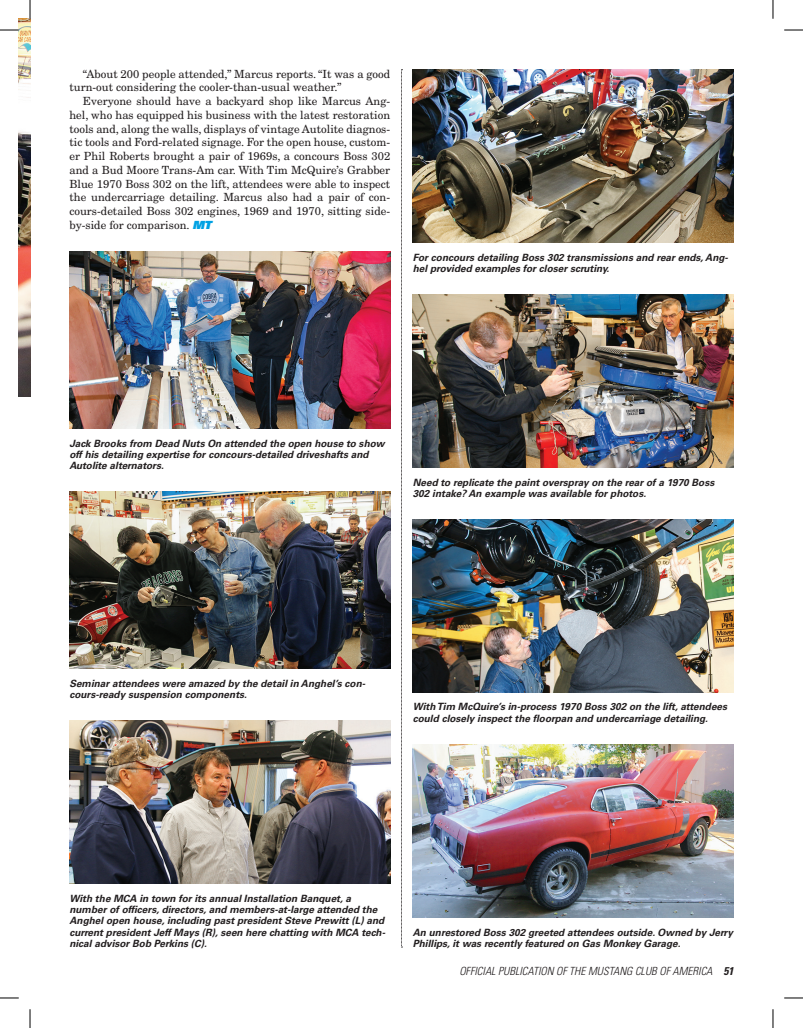
<style>
.page{position:relative;width:803px;height:1028px;background:#fff}
.page>*{position:absolute;margin:0;border:0;box-sizing:border-box;transform-origin:0 0}
.t1{font:11.25px/13.8px "New Century Schlbk LT Std";color:#231f20}
.t2{font:italic 300 condensed 11.25px "Univers LT Std";color:#231f20}
.t3{font:italic 700 10px/11.2px "Univers LT Std";color:#231f20}
.s1{font-family:"Univers LT Std X Black Obl";color:#00a1e3}
.s2{font-weight:700}
</style>
<div class="page">
<img style="left:19px;top:19px;width:11px;height:377px">
<svg style="left:401px;top:69px;width:1px;height:878px"></svg>
<img style="left:69px;top:251px;width:321px;height:177px">
<img style="left:69px;top:491px;width:321px;height:177px">
<img style="left:69px;top:720px;width:321px;height:163px">
<img style="left:412px;top:294px;width:321px;height:173px">
<img style="left:412px;top:519px;width:321px;height:173px">
<img style="left:412px;top:744px;width:321px;height:173px">
<img style="left:412px;top:69px;width:321px;height:173px">
<svg style="left:0;top:29px;width:19px;height:2px"></svg>
<svg style="left:784px;top:29px;width:18px;height:2px"></svg>
<svg style="left:0;top:997px;width:19px;height:1px"></svg>
<svg style="left:784px;top:997px;width:18px;height:1px"></svg>
<svg style="left:29px;top:0;width:2px;height:19px"></svg>
<svg style="left:29px;top:1009px;width:2px;height:19px"></svg>
<svg style="left:772px;top:0;width:1px;height:19px"></svg>
<svg style="left:772px;top:1009px;width:1px;height:19px"></svg>
<p class="t1" style="left:69px;top:67px;width:322px;text-indent:13px">“About 200 people attended,” Marcus reports. “It was a good turn-out considering the cooler-than-usual weather.”</p>
<p class="t1" style="left:69px;top:94px;width:322px;text-align:justify;text-indent:13px">Everyone should have a backyard shop like Marcus Ang&shy;hel, who has equipped his business with the latest restoration tools and, along the walls, displays of vintage Autolite diagnos&shy;tic tools and Ford-related signage. For the open house, custom&shy;er Phil Roberts brought a pair of 1969s, a concours Boss 302 and a Bud Moore Trans-Am car. With Tim McQuire’s Grabber Blue 1970 Boss 302 on the lift, attendees were able to inspect the undercarriage detailing. Marcus also had a pair of con&shy;cours-detailed Boss 302 engines, 1969 and 1970, sitting side&shy;by-side for comparison. <span class="s1">MT</span></p>
<p class="t3" style="left:413px;top:251px;width:317px">For concours detailing Boss 302 transmissions and rear ends, Ang&shy;hel provided examples for closer scrutiny.</p>
<p class="t3" style="left:69px;top:437px;width:316px">Jack Brooks from Dead Nuts On attended the open house to show off his detailing expertise for concours-detailed driveshafts and<br>Autolite alternators.</p>
<p class="t3" style="left:413px;top:476px;width:303px">Need to replicate the paint overspray on the rear of a 1970 Boss<br>302 intake? An example was available for photos.</p>
<p class="t3" style="left:69px;top:677px;width:297px">Seminar attendees were amazed by the detail in Anghel’s con&shy;cours-ready suspension components.</p>
<p class="t3" style="left:413px;top:701px;width:316px">With Tim McQuire’s in-process 1970 Boss 302 on the lift, attendees could closely inspect the floorpan and undercarriage detailing.</p>
<p class="t3" style="left:69px;top:892px;width:317px">With the MCA in town for its annual Installation Banquet, a number of officers, directors, and members-at-large attended the Anghel open house, including past president Steve Prewitt (L) and current president Jeff Mays (R), seen here chatting with MCA tech&shy;nical advisor Bob Perkins (C).</p>
<p class="t3" style="left:413px;top:926px;width:322px">An unrestored Boss 302 greeted attendees outside. Owned by Jerry<br>Phillips, it was recently featured on Gas Monkey Garage.</p>
<p class="t2" style="left:459px;top:964px;width:276px">OFFICIAL PUBLICATION OF THE MUSTANG CLUB OF AMERICA <span class="s2">51</span></p>
</div>
